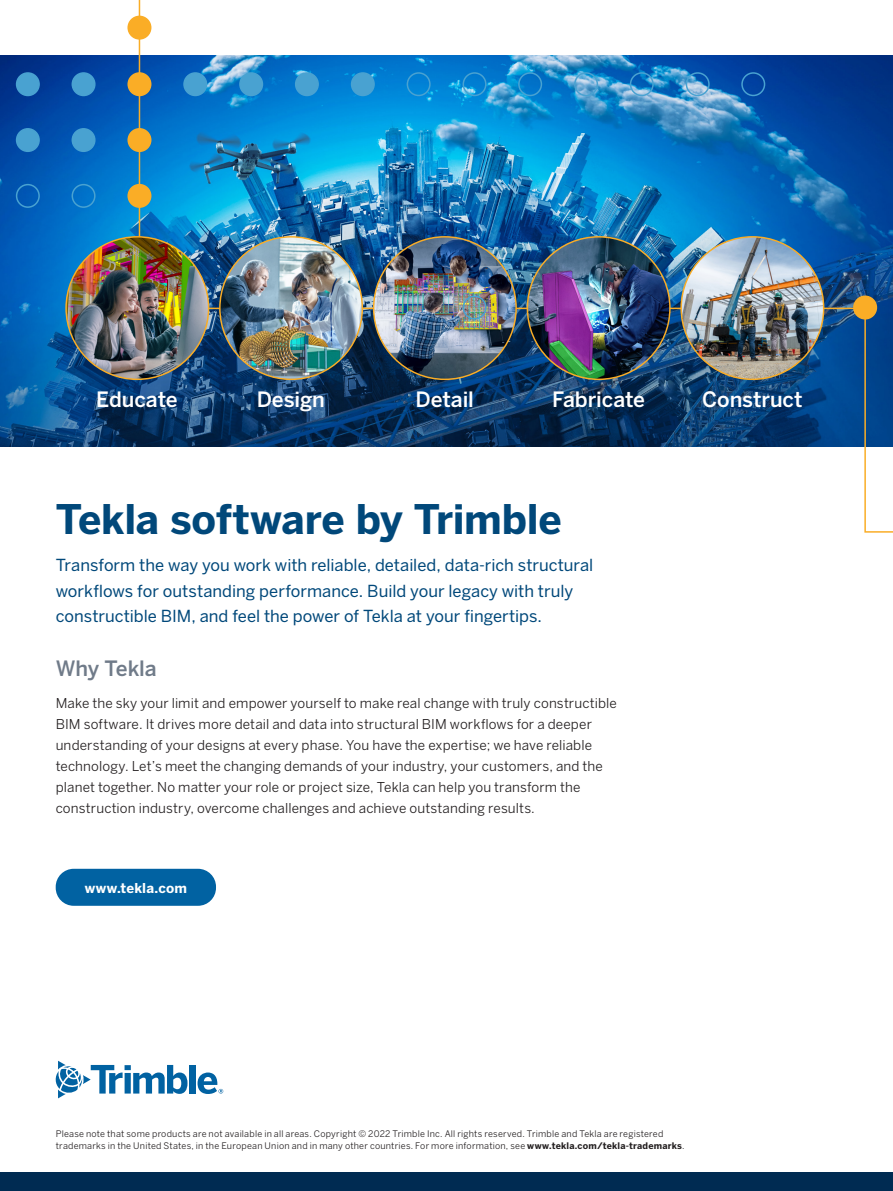
<style>
.page{position:relative;width:893px;height:1191px;background:#fff}
.page>*{position:absolute;margin:0;border:0;box-sizing:border-box;transform-origin:0 0}
.H2_2021{font:700 40.5px "Benton Sans";letter-spacing:-.01em;color:#01487a}
.H4_2021{font:500 21px "Benton Sans";letter-spacing:-.005em;color:#fff}
.H4_2021-2{font:500 21px "Benton Sans";letter-spacing:-.01em;color:#707b89}
.P_Hero{font:16.5px/25.5px "Benton Sans";color:#01487a}
.P_Body_Regular_2021{font:13.5px/21px "Benton Sans";letter-spacing:.01em;color:#231f20}
.P_Body_Regular_2021-2{font:700 13.5px "Benton Sans";letter-spacing:.01em;color:#fff}
.P_Body_Small_2021{font:9px/12px "Benton Sans";letter-spacing:.025em;color:#231f20}
.s1{font-weight:700}
</style>
<div class="page">
<div style="left:0;top:1172px;width:893px;height:19px;background:#002b52"></div>
<div style="left:189px;top:1065px;width:7px;height:28px;background:#0162a2"></div>
<svg style="left:198px;top:1072px;width:25px;height:22px"></svg>
<svg style="left:55px;top:1060px;width:132px;height:38px"></svg>
<img style="left:0;top:56px;width:138px;height:390px">
<img style="left:138px;top:0;width:755px;height:533px">
<img style="left:681px;top:237px;width:143px;height:142px;border-radius:71px">
<img style="left:527px;top:237px;width:143px;height:142px;border-radius:71px">
<img style="left:374px;top:237px;width:142px;height:142px;border-radius:71px">
<img style="left:220px;top:237px;width:142px;height:142px;border-radius:71px">
<img style="left:66px;top:237px;width:143px;height:142px;border-radius:71px">
<div style="left:463px;top:295px;width:24px;height:24px;border:2px solid #49a2d1;border-radius:50%"></div>
<div style="left:854px;top:296px;width:22px;height:23px;background:#faad26;border-radius:50%"></div>
<div style="left:853px;top:295px;width:24px;height:24px;border:2px solid #faad26;border-radius:50%"></div>
<div style="left:72px;top:129px;width:23px;height:22px;background:#49a2d1;border-radius:50%"></div>
<div style="left:72px;top:128px;width:24px;height:24px;border:2px solid #49a2d1;border-radius:50%"></div>
<div style="left:17px;top:129px;width:22px;height:22px;background:#49a2d1;border-radius:50%"></div>
<div style="left:16px;top:128px;width:24px;height:24px;border:2px solid #49a2d1;border-radius:50%"></div>
<div style="left:72px;top:184px;width:24px;height:24px;border:2px solid #49a2d1;border-radius:50%"></div>
<div style="left:72px;top:73px;width:23px;height:22px;background:#49a2d1;border-radius:50%"></div>
<div style="left:72px;top:72px;width:24px;height:24px;border:2px solid #49a2d1;border-radius:50%"></div>
<div style="left:16px;top:184px;width:24px;height:24px;border:2px solid #49a2d1;border-radius:50%"></div>
<div style="left:17px;top:73px;width:22px;height:22px;background:#49a2d1;border-radius:50%"></div>
<div style="left:16px;top:72px;width:24px;height:24px;border:2px solid #49a2d1;border-radius:50%"></div>
<div style="left:296px;top:73px;width:22px;height:22px;background:#49a2d1;border-radius:50%"></div>
<div style="left:295px;top:72px;width:24px;height:24px;border:2px solid #49a2d1;border-radius:50%"></div>
<div style="left:184px;top:73px;width:23px;height:22px;background:#49a2d1;border-radius:50%"></div>
<div style="left:183px;top:72px;width:24px;height:24px;border:2px solid #49a2d1;border-radius:50%"></div>
<div style="left:407px;top:72px;width:24px;height:24px;border:2px solid #49a2d1;border-radius:50%"></div>
<div style="left:630px;top:72px;width:24px;height:24px;border:2px solid #49a2d1;border-radius:50%"></div>
<div style="left:518px;top:72px;width:24px;height:24px;border:2px solid #49a2d1;border-radius:50%"></div>
<div style="left:741px;top:72px;width:24px;height:24px;border:2px solid #49a2d1;border-radius:50%"></div>
<div style="left:128px;top:129px;width:23px;height:22px;background:#faad26;border-radius:50%"></div>
<div style="left:127px;top:128px;width:24px;height:24px;border:2px solid #faad26;border-radius:50%"></div>
<div style="left:128px;top:185px;width:23px;height:22px;background:#faad26;border-radius:50%"></div>
<div style="left:127px;top:184px;width:24px;height:24px;border:2px solid #faad26;border-radius:50%"></div>
<div style="left:128px;top:73px;width:23px;height:22px;background:#faad26;border-radius:50%"></div>
<div style="left:127px;top:72px;width:24px;height:24px;border:2px solid #faad26;border-radius:50%"></div>
<div style="left:352px;top:73px;width:22px;height:22px;background:#49a2d1;border-radius:50%"></div>
<div style="left:351px;top:72px;width:24px;height:24px;border:2px solid #49a2d1;border-radius:50%"></div>
<div style="left:240px;top:73px;width:22px;height:22px;background:#49a2d1;border-radius:50%"></div>
<div style="left:239px;top:72px;width:24px;height:24px;border:2px solid #49a2d1;border-radius:50%"></div>
<div style="left:463px;top:72px;width:24px;height:24px;border:2px solid #49a2d1;border-radius:50%"></div>
<div style="left:686px;top:72px;width:24px;height:24px;border:2px solid #49a2d1;border-radius:50%"></div>
<div style="left:574px;top:72px;width:24px;height:24px;border:2px solid #49a2d1;border-radius:50%"></div>
<div style="left:128px;top:16px;width:23px;height:23px;background:#faad26;border-radius:50%"></div>
<div style="left:127px;top:16px;width:24px;height:24px;border:2px solid #faad26;border-radius:50%"></div>
<div style="left:56px;top:868px;width:160px;height:37px;background:#0162a2;border-radius:18px"></div>
<p class="H4_2021" style="left:96px;top:387px;width:83px">Educate</p>
<p class="H4_2021" style="left:257px;top:387px;width:70px">Design</p>
<p class="H4_2021" style="left:416px;top:387px;width:60px">Detail</p>
<p class="H4_2021" style="left:552px;top:387px;width:94px">Fabricate</p>
<p class="H4_2021" style="left:702px;top:387px;width:102px">Construct</p>
<p class="H2_2021" style="left:56px;top:494px;width:508px">Tekla software by Trimble</p>
<p class="P_Hero" style="left:56px;top:552px;width:539px">Transform the way you work with reliable, detailed, data-rich structural workflows for outstanding performance. Build your legacy with truly constructible BIM, and feel the power of Tekla at your fingertips.</p>
<p class="H4_2021-2" style="left:56px;top:655px;width:103px">Why Tekla</p>
<p class="P_Body_Regular_2021" style="left:56px;top:692px;width:563px">Make the sky your limit and empower yourself to make real change with truly constructible BIM software. It drives more detail and data into structural BIM workflows for a deeper understanding of your designs at every phase. You have the expertise; we have reliable technology. Let’s meet the changing demands of your industry, your customers, and the planet together. No matter your role or project size, Tekla can help you transform the construction industry, overcome challenges and achieve outstanding results.</p>
<p class="P_Body_Regular_2021-2" style="left:85px;top:879px;width:104px">www.tekla.com</p>
<p class="P_Body_Small_2021" style="left:56px;top:1127px;width:630px">Please note that some products are not available in all areas. Copyright © 2022 Trimble Inc. All rights reserved. Trimble and Tekla are registered trademarks in the United States, in the European Union and in many other countries. For more information, see <span class="s1">www.tekla.com/tekla-trademarks</span>.</p>
</div>
